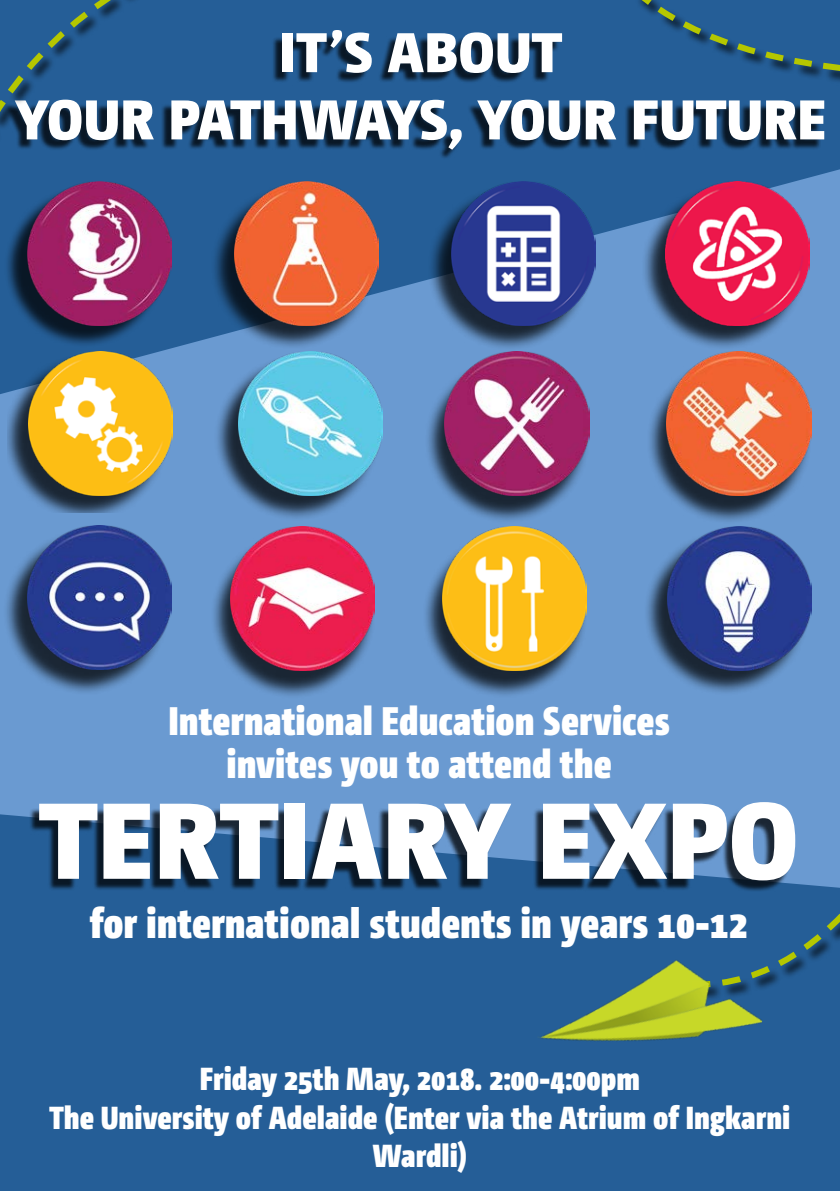
<style>
.page{position:relative;width:840px;height:1191px;background:#fff}
.page>*{position:absolute;margin:0;border:0;box-sizing:border-box;transform-origin:0 0}
.t1{font:900 108px "Camingo Dos Pro";color:#fff}
.t2{font:900 56px/67.2px "Camingo Dos Pro";color:#fff;text-align:center}
.t3{font:900 42px "Camingo Dos Pro Cd";color:#fff}
.t4{font:900 40px/42.6px "Camingo Dos Pro Cd";color:#fff;text-align:center}
.t5{font:900 32px/38.4px "Camingo Dos Pro Cd";color:#fff;text-align:center}
</style>
<div class="page">
<div style="left:0;top:0;width:839px;height:1191px;background:#6a9ad1"></div>
<svg style="left:0;top:0;width:839px;height:394px;fill:#255e97"></svg>
<div style="left:0;top:814px;width:839px;height:377px;background:#255e97"></div>
<div style="left:5px;top:34px;width:815px;height:126px;background:#000;opacity:.75"></div>
<div style="left:29px;top:806px;width:762px;height:85px;background:#000;opacity:.75"></div>
<div style="left:692px;top:789px;width:147px;height:212px;background:#255e97"></div>
<svg style="left:685px;top:789px;width:154px;height:196px"></svg>
<div style="left:579px;top:0;width:260px;height:91px;background:#255e97"></div>
<svg style="left:575px;top:0;width:264px;height:80px"></svg>
<svg style="left:0;top:0;width:314px;height:264px;background:#225485"></svg>
<div style="left:8px;top:354px;width:161px;height:158px;background:#000;opacity:.75"></div>
<img style="left:28px;top:351px;width:144px;height:144px">
<div style="left:210px;top:533px;width:166px;height:166px;background:#000;opacity:.75"></div>
<img style="left:231px;top:527px;width:144px;height:144px">
<div style="left:5px;top:186px;width:161px;height:162px;background:#000;opacity:.75"></div>
<img style="left:28px;top:182px;width:144px;height:144px">
<div style="left:426px;top:185px;width:166px;height:166px;background:#000;opacity:.75"></div>
<img style="left:451px;top:182px;width:144px;height:144px">
<div style="left:210px;top:185px;width:165px;height:165px;background:#000;opacity:.75"></div>
<img style="left:234px;top:182px;width:144px;height:144px">
<div style="left:640px;top:185px;width:165px;height:165px;background:#000;opacity:.75"></div>
<img style="left:665px;top:182px;width:144px;height:144px">
<div style="left:3px;top:529px;width:165px;height:166px;background:#000;opacity:.75"></div>
<img style="left:27px;top:526px;width:144px;height:144px">
<div style="left:214px;top:355px;width:166px;height:167px;background:#000;opacity:.75"></div>
<img style="left:238px;top:352px;width:144px;height:144px">
<div style="left:642px;top:530px;width:166px;height:166px;background:#000;opacity:.75"></div>
<img style="left:667px;top:527px;width:144px;height:144px">
<div style="left:646px;top:358px;width:165px;height:166px;background:#000;opacity:.75"></div>
<img style="left:666px;top:352px;width:144px;height:144px">
<div style="left:422px;top:533px;width:165px;height:165px;background:#000;opacity:.75"></div>
<img style="left:442px;top:526px;width:144px;height:144px">
<div style="left:424px;top:358px;width:165px;height:166px;background:#000;opacity:.75"></div>
<img style="left:444px;top:351px;width:144px;height:144px">
<img style="left:530px;top:925px;width:242px;height:191px">
<h2 class="t2" style="left:15px;top:18px;width:812px">IT’S ABOUT<br>YOUR PATHWAYS, YOUR FUTURE</h2>
<p class="t4" style="left:168px;top:699px;width:502px">International Education Services invites you to attend the</p>
<h1 class="t1" style="left:39px;top:773px;width:761px">TERTIARY EXPO</h1>
<h3 class="t3" style="left:90px;top:896px;width:659px">for international students in years 10-12</h3>
<p class="t5" style="left:50px;top:1058px;width:741px">Friday 25th May, 2018. 2:00-4:00pm<br>The University of Adelaide (Enter via the Atrium of Ingkarni<br>Wardli)</p>
</div>
